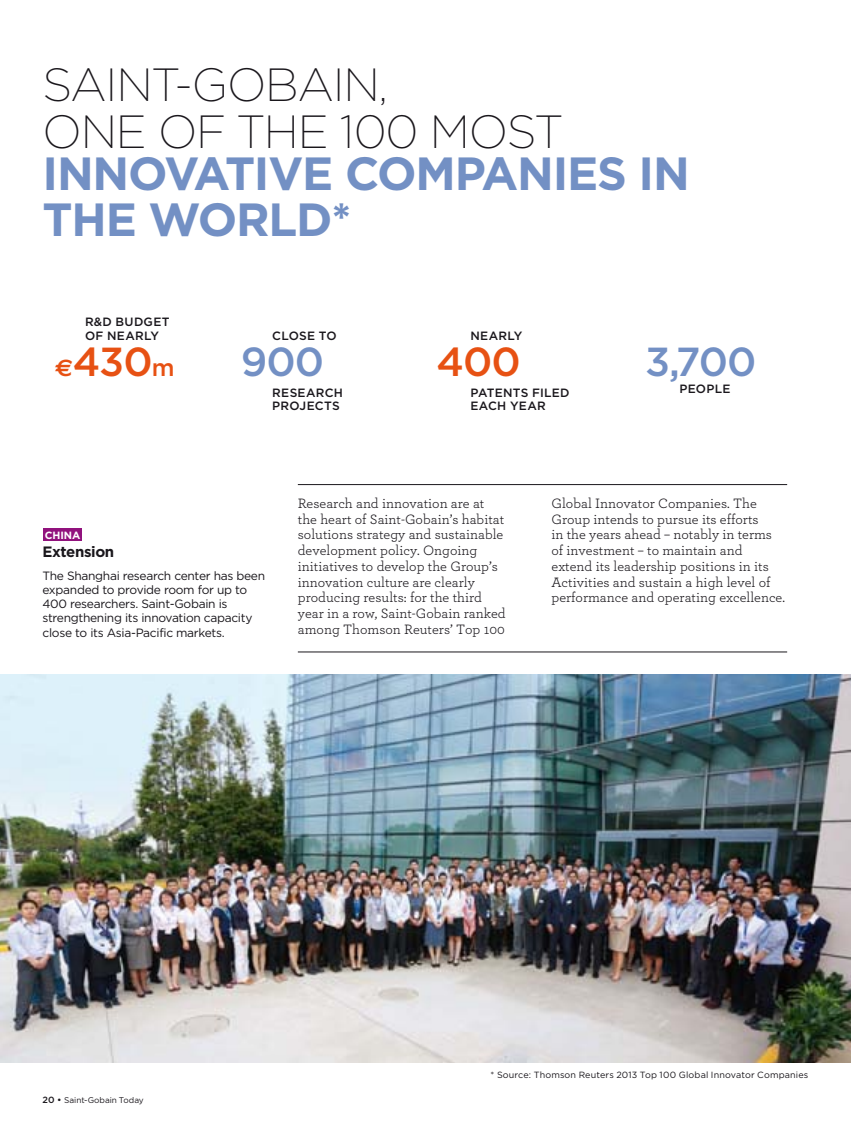
<style>
.page{position:relative;width:851px;height:1127px;background:#fff}
.page>*{position:absolute;margin:0;border:0;box-sizing:border-box;transform-origin:0 0}
.t1{font:700 46.5px/42px "Gotham";letter-spacing:-.025em;color:#7390c4}
.t2{font:200 46.5px "Gotham";letter-spacing:-.025em;color:#1a171c}
.t3{font:500 40.5px "Gotham";letter-spacing:-.025em;color:#e75113}
.t4{font:500 40.5px "Gotham";letter-spacing:-.025em;color:#7390c4}
.t5{font:700 15px "Gotham";letter-spacing:-.025em;color:#1a171c}
.t6{font:14.25px/15.8px "Archer";color:#1a171c}
.t7{font:12px/14.2px "Gotham";letter-spacing:-.025em;color:#1a171c}
.t8{font:500 12px/13.5px "Gotham";letter-spacing:.02em;color:#1a171c}
.t9{font:700 10.5px "Gotham";letter-spacing:-.01em;color:#fff}
.t10{font:9px "Gotham";letter-spacing:.015em;color:#1a171c}
.t11{font:8.25px "Gotham";letter-spacing:-.005em;color:#1a171c}
.s1{font-weight:200;color:#1a171c}
.s2{font-family:"Euro Sans";font-weight:700;font-size:24px}
.s3{font-size:24px}
.s4{font-weight:500;font-size:9px}
</style>
<div class="page">
<div style="left:44px;top:528px;width:38px;height:13px;background:#91127d"></div>
<img style="left:0;top:674px;width:850px;height:388px">
<hr style="left:298px;top:484px;width:489px;height:1px;background:#1a171c">
<hr style="left:298px;top:652px;width:489px;height:1px;background:#1a171c">
<p class="t2" style="left:43px;top:57px;width:346px">SAINT-GOBAIN,</p>
<h2 class="t1" style="left:43px;top:113px;width:648px"><span class="s1">ONE OF THE 100 MOST<br></span>INNOVATIVE COMPANIES IN</h2>
<p class="t1" style="left:43px;top:202px;width:310px">THE WORLD*</p>
<p class="t8" style="left:85px;top:316px;width:86px">R&amp;D BUDGET<br>OF NEARLY</p>
<p class="t8" style="left:272px;top:329px;width:66px">CLOSE TO</p>
<p class="t8" style="left:470px;top:329px;width:53px">NEARLY</p>
<p class="t3" style="left:55px;top:347px;width:121px"><span class="s2">€</span>430<span class="s3">m</span></p>
<p class="t4" style="left:241px;top:347px;width:85px">900</p>
<p class="t3" style="left:436px;top:347px;width:86px">400</p>
<p class="t4" style="left:645px;top:347px;width:113px">3,700</p>
<p class="t8" style="left:272px;top:387px;width:72px">RESEARCH<br>PROJECTS</p>
<p class="t8" style="left:470px;top:387px;width:100px">PATENTS FILED</p>
<p class="t8" style="left:679px;top:383px;width:52px">PEOPLE</p>
<p class="t8" style="left:470px;top:400px;width:77px">EACH YEAR</p>
<h4 class="t9" style="left:45px;top:531px;width:37px">CHINA</h4>
<h5 class="t5" style="left:43px;top:546px;width:73px">Extension</h5>
<p class="t7" style="left:43px;top:569px;width:224px">The Shanghai research center has been expanded to provide room for up to 400 researchers. Saint-Gobain is strengthening its innovation capacity close to its Asia-Pacific markets.</p>
<p class="t6" style="left:298px;top:497px;width:209px">Research and innovation are at the heart of Saint-Gobain’s habitat solutions strategy and sustainable development policy. Ongoing initiatives to develop the Group’s innovation culture are clearly producing results: for the third year in a row, Saint-Gobain ranked among Thomson Reuters’ Top 100</p>
<p class="t6" style="left:551px;top:497px;width:235px">Global Innovator Companies. The Group intends to pursue its efforts<br>in the years ahead – notably in terms of investment – to maintain and extend its leadership positions in its Activities and sustain a high level of performance and operating excellence.</p>
<p class="t11" style="left:43px;top:1097px;width:103px"><span class="s4">20 •</span> Saint-Gobain Today</p>
<p class="t10" style="left:490px;top:1072px;width:319px">* Source: Thomson Reuters 2013 Top 100 Global Innovator Companies</p>
</div>
